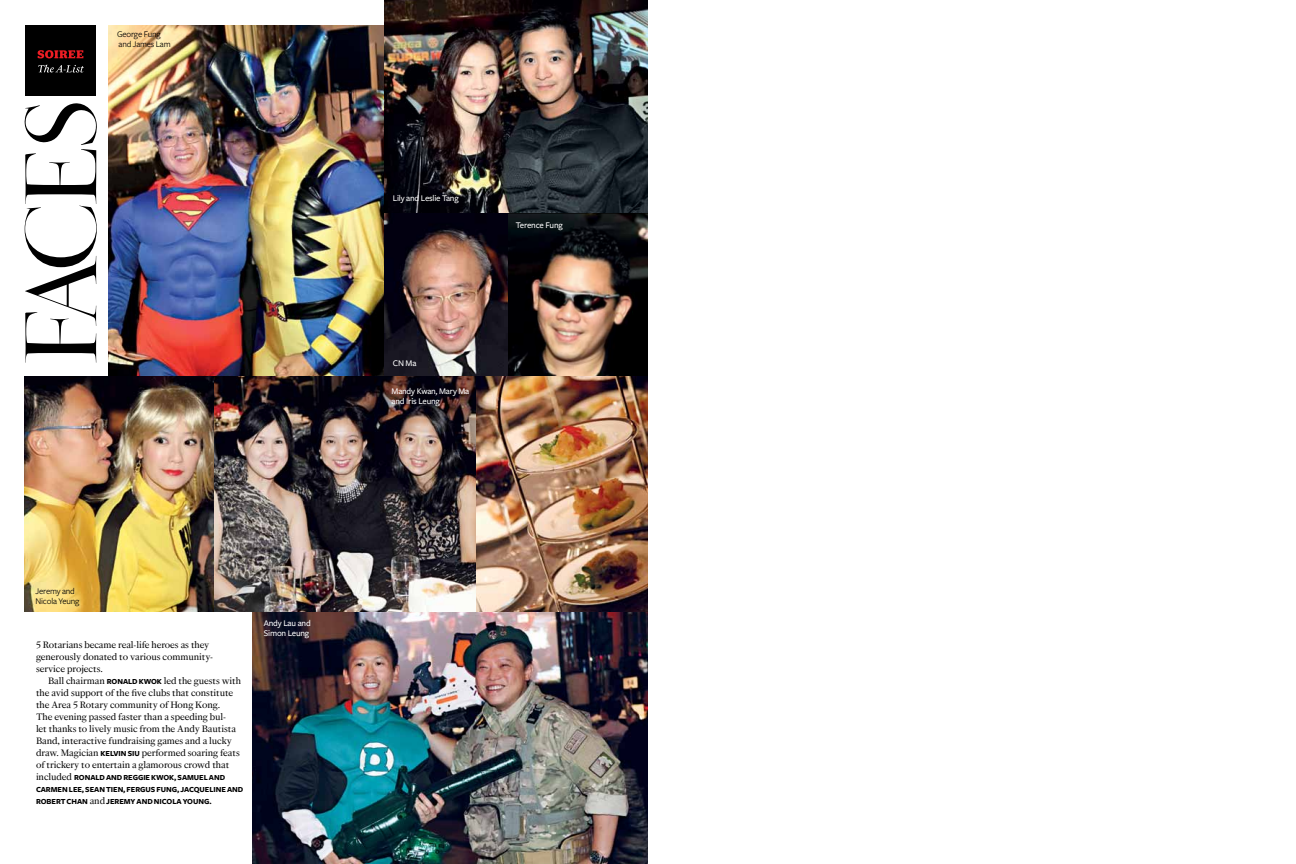
<style>
.page{position:relative;width:1296px;height:864px;background:#fff}
.page>*{position:absolute;margin:0;border:0;box-sizing:border-box;transform-origin:0 0}
.t1{font:11px/12px "Corundum News O1";letter-spacing:-.005em;color:#000}
.t2{font:500 9px/10px "Freight Sans";letter-spacing:-.025em;color:#fff}
.t3{font:9px/10px "Freight Sans";letter-spacing:-.02em;color:#000}
.t4{font:8px/12px "Freight Sans Bold SC";letter-spacing:-.005em;color:#000}
.s1{font-family:"Freight Sans Bold SC";font-size:8px}
.s2{font-family:"Corundum News O1";font-size:11px}
</style>
<div class="page">
<div style="left:25px;top:25px;width:71px;height:71px;background:#000"></div>
<svg style="left:38px;top:65px;width:46px;height:7px"></svg>
<svg style="left:38px;top:50px;width:45px;height:8px"></svg>
<svg style="left:24px;top:103px;width:73px;height:260px"></svg>
<img style="left:384px;top:0;width:264px;height:214px">
<img style="left:108px;top:25px;width:276px;height:351px">
<img style="left:507px;top:214px;width:141px;height:162px">
<img style="left:25px;top:376px;width:623px;height:236px">
<img style="left:384px;top:214px;width:123px;height:237px">
<img style="left:252px;top:612px;width:396px;height:252px">
<p class="t3" style="left:117px;top:29px;width:55px">George Fung and James Lam</p>
<p class="t3" style="left:36px;top:586px;width:45px">Jeremy and<br>Nicola Yeung</p>
<p class="t1" style="left:36px;top:638px;width:178px">5 Rotarians became real-life heroes as they generously donated to various community&shy;service projects.</p>
<p class="t1" style="left:36px;top:674px;width:207px;text-indent:12px">Ball chairman <span class="s1">RONALD KWOK</span> led the guests with the avid support of the five clubs that constitute the Area 5 Rotary community of Hong Kong.<br>The evening passed faster than a speeding bul-<br>let thanks to lively music from the Andy Bautista Band, interactive fundraising games and a lucky draw. Magician <span class="s1">KELVIN SIU</span> performed soaring feats of trickery to entertain a glamorous crowd that</p>
<p class="t4" style="left:36px;top:772px;width:209px"><span class="s2">included</span> RONALD AND REGGIE KWOK, SAMUEL AND<br>CARMEN LEE, SEAN TIEN, FERGUS FUNG, JACQUELINE AND<br>ROBERT CHAN <span class="s2">and</span> JEREMY AND NICOLA YOUNG.</p>
<p class="t2" style="left:264px;top:618px;width:48px">Andy Lau and<br>Simon Leung</p>
<p class="t2" style="left:393px;top:193px;width:67px">Lily and Leslie Tang</p>
<p class="t2" style="left:516px;top:221px;width:48px">Terence Fung</p>
<p class="t2" style="left:393px;top:359px;width:25px">CN Ma</p>
<p class="t2" style="left:392px;top:386px;width:79px">Mandy Kwan, Mary Ma and Iris Leung</p>
</div>
